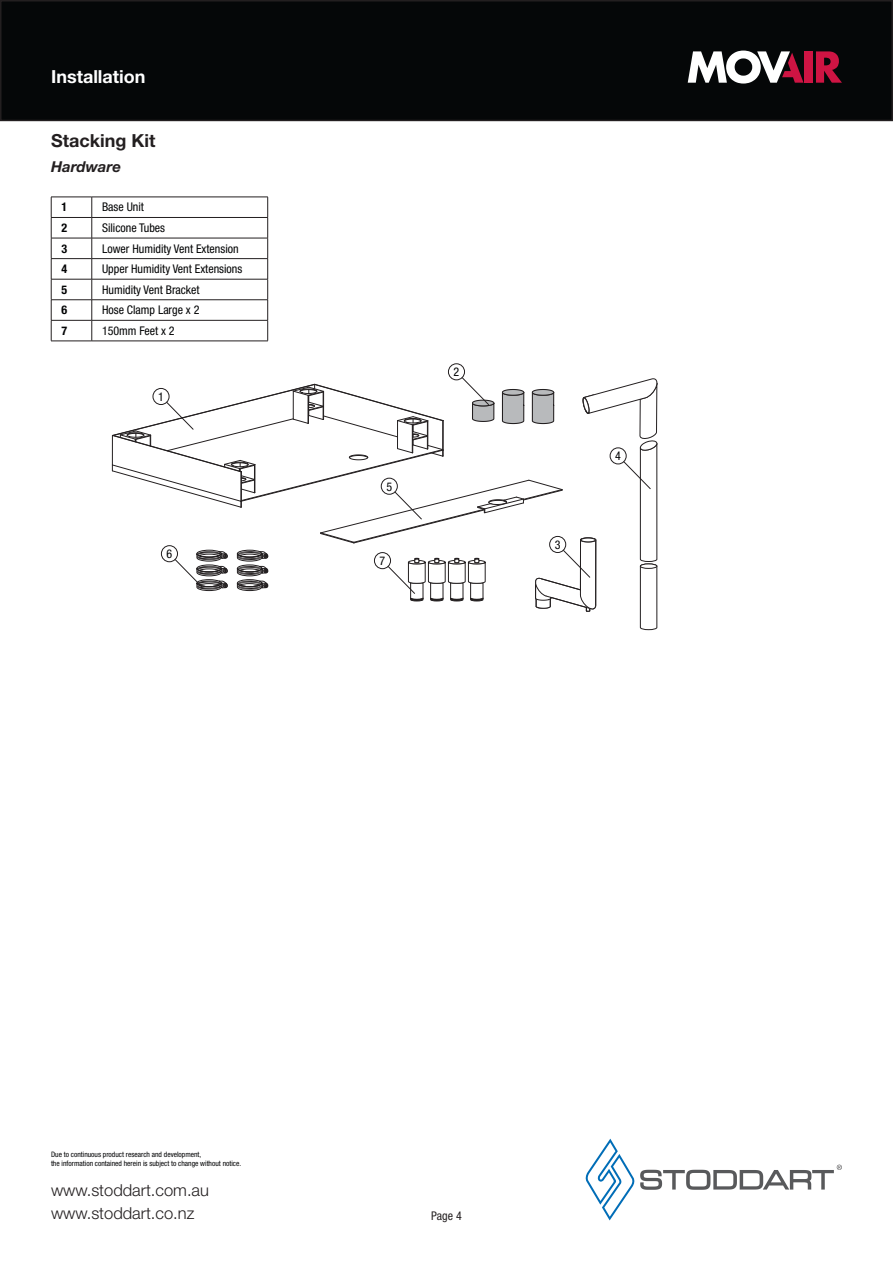
<style>
.page{position:relative;width:893px;height:1263px;background:#fff}
.page>*{position:absolute;margin:0;border:0;box-sizing:border-box;transform-origin:0 0}
.Header_non_content{font:700 18px "Helvetica Neue LT Std";color:#fff}
.Sub_Header_-_JM{font:700 18px "Helvetica Neue LT Std";color:#231f20}
.t1{font:300 16.5px/22.8px "Helvetica Neue LT Pro";color:#231f20}
.Sub_Header_Info_-_JM{font:italic 700 15px "Helvetica Neue LT Pro";color:#231f20}
.Table{font:condensed 12px "Helvetica Neue LT Pro";color:#020304}
.Table_Header{font:700 condensed 12px "Helvetica Neue LT Pro";color:#020304}
.operation{font:condensed 12px "Helvetica Neue LT Pro";color:#020304}
.t2{font:condensed 12px "Helvetica Neue LT Pro";color:#231f20}
.t3{font:condensed 7.5px/9px "Helvetica Neue LT Pro";color:#020304}
</style>
<div class="page">
<svg style="left:585px;top:1139px;width:257px;height:81px"></svg>
<div style="left:1px;top:1px;width:891px;height:119px;background:#050708"></div>
<div style="left:0;top:0;width:893px;height:121px;border:2px solid #231f20"></div>
<div style="left:804px;top:51px;width:8px;height:32px;background:#ce1443"></div>
<svg style="left:816px;top:51px;width:26px;height:32px"></svg>
<svg style="left:688px;top:51px;width:115px;height:33px"></svg>
<hr style="left:51px;top:197px;width:41px;height:1px;background:#231f20">
<hr style="left:92px;top:197px;width:176px;height:1px;background:#231f20">
<hr style="left:51px;top:217px;width:41px;height:1px;background:#231f20">
<hr style="left:92px;top:217px;width:176px;height:1px;background:#231f20">
<hr style="left:51px;top:238px;width:41px;height:1px;background:#231f20">
<hr style="left:92px;top:238px;width:176px;height:1px;background:#231f20">
<hr style="left:51px;top:258px;width:41px;height:1px;background:#231f20">
<hr style="left:92px;top:258px;width:176px;height:1px;background:#231f20">
<hr style="left:51px;top:279px;width:41px;height:1px;background:#231f20">
<hr style="left:92px;top:279px;width:176px;height:1px;background:#231f20">
<hr style="left:51px;top:299px;width:41px;height:1px;background:#231f20">
<hr style="left:92px;top:299px;width:176px;height:1px;background:#231f20">
<hr style="left:51px;top:320px;width:41px;height:1px;background:#231f20">
<svg style="left:51px;top:197px;width:1px;height:144px"></svg>
<hr style="left:92px;top:320px;width:176px;height:1px;background:#231f20">
<svg style="left:92px;top:197px;width:1px;height:144px"></svg>
<svg style="left:267px;top:197px;width:1px;height:144px"></svg>
<hr style="left:51px;top:341px;width:41px;height:1px;background:#231f20">
<hr style="left:92px;top:341px;width:176px;height:1px;background:#231f20">
<div style="left:448px;top:364px;width:17px;height:16px;border:1px solid #231f20;border-radius:50%"></div>
<svg style="left:112px;top:371px;width:546px;height:260px"></svg>
<div style="left:161px;top:546px;width:16px;height:16px;background:#fff;border-radius:50%"></div>
<div style="left:161px;top:545px;width:17px;height:17px;border:1px solid #231f20;border-radius:50%"></div>
<p class="Header_non_content" style="left:51px;top:65px;width:96px">Installation</p>
<p class="Sub_Header_-_JM" style="left:51px;top:129px;width:106px">Stacking Kit</p>
<p class="Sub_Header_Info_-_JM" style="left:51px;top:157px;width:72px">Hardware</p>
<p class="Table_Header" style="left:61px;top:200px;width:7px">1</p>
<p class="Table" style="left:102px;top:200px;width:43px">Base Unit</p>
<p class="Table_Header" style="left:61px;top:220px;width:7px">2</p>
<p class="Table" style="left:102px;top:221px;width:65px">Silicone Tubes</p>
<p class="Table_Header" style="left:61px;top:241px;width:7px">3</p>
<p class="Table" style="left:102px;top:241px;width:138px">Lower Humidity Vent Extension</p>
<p class="Table_Header" style="left:61px;top:262px;width:7px">4</p>
<p class="Table" style="left:102px;top:262px;width:142px">Upper Humidity Vent Extensions</p>
<p class="Table_Header" style="left:61px;top:282px;width:7px">5</p>
<p class="Table" style="left:102px;top:282px;width:99px">Humidity Vent Bracket</p>
<p class="Table_Header" style="left:61px;top:303px;width:7px">6</p>
<p class="Table" style="left:102px;top:303px;width:99px">Hose Clamp Large x 2</p>
<p class="Table_Header" style="left:61px;top:323px;width:7px">7</p>
<p class="Table" style="left:102px;top:324px;width:74px">150mm Feet x 2</p>
<p class="operation" style="left:158px;top:389px;width:7px">1</p>
<p class="operation" style="left:167px;top:547px;width:7px">6</p>
<p class="operation" style="left:386px;top:479px;width:7px">5</p>
<p class="operation" style="left:380px;top:554px;width:7px">7</p>
<p class="operation" style="left:454px;top:365px;width:7px">2</p>
<p class="operation" style="left:555px;top:537px;width:7px">3</p>
<p class="operation" style="left:615px;top:449px;width:7px">4</p>
<p class="t3" style="left:51px;top:1150px;width:192px">Due to continuous product research and development,<br>the information contained herein is subject to change without notice.</p>
<h2 class="t1" style="left:51px;top:1178px;width:160px">www.stoddart.com.au www.stoddart.co.nz</h2>
<p class="t2" style="left:431px;top:1209px;width:32px">Page 4</p>
</div>
